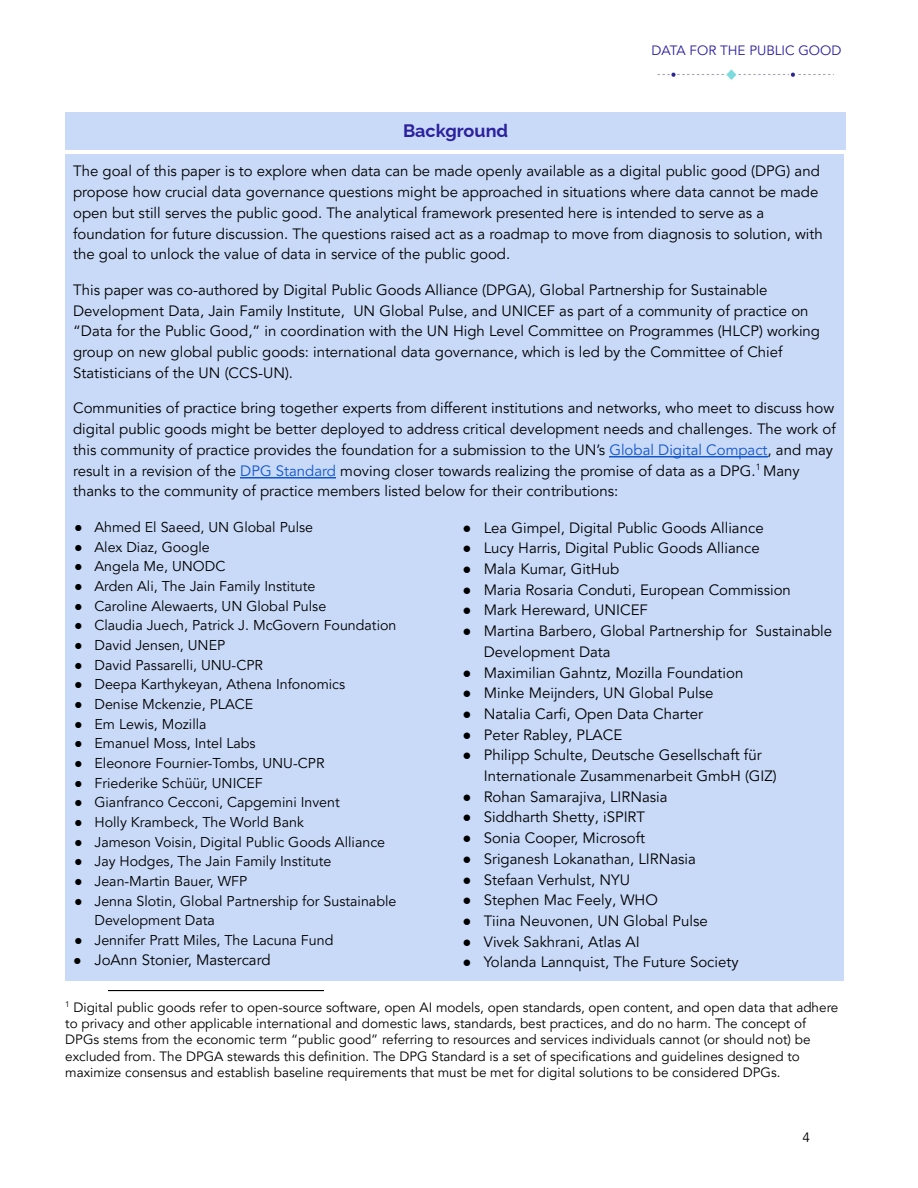
<style>
.page{position:relative;width:918px;height:1188px;background:#fff}
.page>*{position:absolute;margin:0;border:0;box-sizing:border-box;transform-origin:0 0}
.t1{font:700 18px "Raleway";color:#2b209e}
.t2{font:15px/20.7px "Avenir LT Pro";color:#000}
.t3{font:14.25px/19.6px "Avenir LT Pro";color:#000}
.t4{font:13.5px/16.2px "Avenir LT Pro";color:#000}
.t5{font:13.5px "Avenir LT Pro";color:#2b209e}
.s1{color:#15c}
.s2{font-family:"Arial"}
.s3{font-family:"Arial";font-size:14.25px}
</style>
<div class="page">
<div style="left:65px;top:113px;width:781px;height:37px;background:#c9daf8"></div>
<div style="left:65px;top:154px;width:779px;height:357px;background:#c9daf8"></div>
<div style="left:65px;top:511px;width:389px;height:470px;background:#c9daf8"></div>
<div style="left:454px;top:511px;width:390px;height:470px;background:#c9daf8"></div>
<hr style="left:108px;top:990px;width:216px;height:1px;background:#000">
<hr style="left:609px;top:456px;width:159px;height:1px;background:#15c">
<hr style="left:240px;top:477px;width:96px;height:1px;background:#15c">
<img style="left:657px;top:69px;width:177px;height:11px">
<p class="t5" style="left:651px;top:45px;width:192px">DATA FOR THE PUBLIC GOOD</p>
<p class="t1" style="left:403px;top:121px;width:107px">Background</p>
<p class="t2" style="left:73px;top:162px;width:751px">The goal of this paper is to explore when data can be made openly available as a digital public good (DPG) and propose how crucial data governance questions might be approached in situations where data cannot be made open but still serves the public good. The analytical framework presented here is intended to serve as a foundation for future discussion. The questions raised act as a roadmap to move from diagnosis to solution, with the goal to unlock the value of data in service of the public good.</p>
<p class="t2" style="left:73px;top:281px;width:749px">This paper was co-authored by Digital Public Goods Alliance (DPGA), Global Partnership for Sustainable Development Data, Jain Family Institute, UN Global Pulse, and UNICEF as part of a community of practice on “Data for the Public Good,” in coordination with the UN High Level Committee on Programmes (HLCP) working group on new global public goods: international data governance, which is led by the Committee of Chief Statisticians of the UN (CCS-UN).</p>
<p class="t2" style="left:73px;top:399px;width:764px">Communities of practice bring together experts from different institutions and networks, who meet to discuss how digital public goods might be better deployed to address critical development needs and challenges. The work of this community of practice provides the foundation for a submission to the UN’s <span class="s1">Global Digital Compact</span>, and may result in a revision of the <span class="s1">DPG Standard</span> moving closer towards realizing the promise of data as a DPG.<sup>1</sup> Many thanks to the community of practice members listed below for their contributions:</p>
<p class="t3" style="left:74px;top:518px;width:240px"><span class="s2">●</span> Ahmed El Saeed, UN Global Pulse</p>
<p class="t3" style="left:74px;top:538px;width:137px"><span class="s2">●</span> Alex Diaz, Google</p>
<p class="t3" style="left:74px;top:558px;width:153px"><span class="s2">●</span> Angela Me, UNODC</p>
<p class="t3" style="left:74px;top:577px;width:243px"><span class="s2">●</span> Arden Ali, The Jain Family Institute</p>
<p class="t3" style="left:74px;top:597px;width:254px"><span class="s2">●</span> Caroline Alewaerts, UN Global Pulse</p>
<p class="t3" style="left:74px;top:617px;width:324px"><span class="s2">●</span> Claudia Juech, Patrick J. McGovern Foundation</p>
<p class="t3" style="left:74px;top:636px;width:153px"><span class="s2">●</span> David Jensen, UNEP</p>
<p class="t3" style="left:74px;top:656px;width:190px"><span class="s2">●</span> David Passarelli, UNU-CPR</p>
<p class="t3" style="left:74px;top:676px;width:272px"><span class="s2">●</span> Deepa Karthykeyan, Athena Infonomics</p>
<p class="t3" style="left:74px;top:695px;width:181px"><span class="s2">●</span> Denise Mckenzie, PLACE</p>
<p class="t3" style="left:74px;top:715px;width:134px"><span class="s2">●</span> Em Lewis, Mozilla</p>
<p class="t3" style="left:74px;top:735px;width:183px"><span class="s2">●</span> Emanuel Moss, Intel Labs</p>
<p class="t3" style="left:74px;top:754px;width:252px"><span class="s2">●</span> Eleonore Fournier-Tombs, UNU-CPR</p>
<p class="t3" style="left:74px;top:774px;width:190px"><span class="s2">●</span> Friederike Schüür, UNICEF</p>
<p class="t3" style="left:74px;top:794px;width:267px"><span class="s2">●</span> Gianfranco Cecconi, Capgemini Invent</p>
<p class="t3" style="left:74px;top:813px;width:231px"><span class="s2">●</span> Holly Krambeck, The World Bank</p>
<p class="t3" style="left:74px;top:833px;width:312px"><span class="s2">●</span> Jameson Voisin, Digital Public Goods Alliance</p>
<p class="t3" style="left:74px;top:853px;width:259px"><span class="s2">●</span> Jay Hodges, The Jain Family Institute</p>
<p class="t3" style="left:74px;top:872px;width:174px"><span class="s2">●</span> Jean-Martin Bauer, WFP</p>
<p class="t3" style="left:94px;top:892px;width:303px;text-indent:-20px"><span class="s2">●</span> Jenna Slotin, Global Partnership for Sustainable<br>Development Data</p>
<p class="t3" style="left:74px;top:931px;width:261px"><span class="s2">●</span> Jennifer Pratt Miles, The Lacuna Fund</p>
<p class="t2" style="left:73px;top:951px;width:199px"><span class="s3">●</span> JoAnn Stonier, Mastercard</p>
<p class="t2" style="left:462px;top:518px;width:303px"><span class="s2">●</span> Lea Gimpel, Digital Public Goods Alliance</p>
<p class="t2" style="left:462px;top:539px;width:299px"><span class="s2">●</span> Lucy Harris, Digital Public Goods Alliance</p>
<p class="t2" style="left:462px;top:560px;width:158px"><span class="s2">●</span> Mala Kumar, GitHub</p>
<p class="t2" style="left:462px;top:581px;width:330px"><span class="s2">●</span> Maria Rosaria Conduti, European Commission</p>
<p class="t2" style="left:462px;top:601px;width:187px"><span class="s2">●</span> Mark Hereward, UNICEF</p>
<p class="t2" style="left:484px;top:622px;width:350px;text-indent:-21px"><span class="s2">●</span> Martina Barbero, Global Partnership for Sustainable<br>Development Data</p>
<p class="t2" style="left:462px;top:663px;width:283px"><span class="s2">●</span> Maximilian Gahntz, Mozilla Foundation</p>
<p class="t2" style="left:462px;top:684px;width:253px"><span class="s2">●</span> Minke Meijnders, UN Global Pulse</p>
<p class="t2" style="left:462px;top:705px;width:242px"><span class="s2">●</span> Natalia Carfi, Open Data Charter</p>
<p class="t2" style="left:462px;top:725px;width:161px"><span class="s2">●</span> Peter Rabley, PLACE</p>
<p class="t2" style="left:484px;top:746px;width:295px;text-indent:-21px"><span class="s2">●</span> Philipp Schulte, Deutsche Gesellschaft für<br>Internationale Zusammenarbeit GmbH (GIZ)</p>
<p class="t2" style="left:462px;top:788px;width:207px"><span class="s2">●</span> Rohan Samarajiva, LIRNasia</p>
<p class="t2" style="left:462px;top:808px;width:184px"><span class="s2">●</span> Siddharth Shetty, iSPIRT</p>
<p class="t2" style="left:462px;top:829px;width:184px"><span class="s2">●</span> Sonia Cooper, Microsoft</p>
<p class="t2" style="left:462px;top:850px;width:235px"><span class="s2">●</span> Sriganesh Lokanathan, LIRNasia</p>
<p class="t2" style="left:462px;top:870px;width:169px"><span class="s2">●</span> Stefaan Verhulst, NYU</p>
<p class="t2" style="left:462px;top:891px;width:197px"><span class="s2">●</span> Stephen Mac Feely, WHO</p>
<p class="t2" style="left:462px;top:912px;width:247px"><span class="s2">●</span> Tiina Neuvonen, UN Global Pulse</p>
<p class="t2" style="left:462px;top:932px;width:179px"><span class="s2">●</span> Vivek Sakhrani, Atlas AI</p>
<p class="t2" style="left:462px;top:953px;width:278px"><span class="s2">●</span> Yolanda Lannquist, The Future Society</p>
<p class="t4" style="left:65px;top:1000px;width:775px"><sup>1</sup> Digital public goods refer to open-source software, open AI models, open standards, open content, and open data that adhere to privacy and other applicable international and domestic laws, standards, best practices, and do no harm. The concept of DPGs stems from the economic term “public good” referring to resources and services individuals cannot (or should not) be excluded from. The DPGA stewards this definition. The DPG Standard is a set of specifications and guidelines designed to maximize consensus and establish baseline requirements that must be met for digital solutions to be considered DPGs.</p>
<p class="t4" style="left:802px;top:1130px;width:9px">4</p>
</div>
